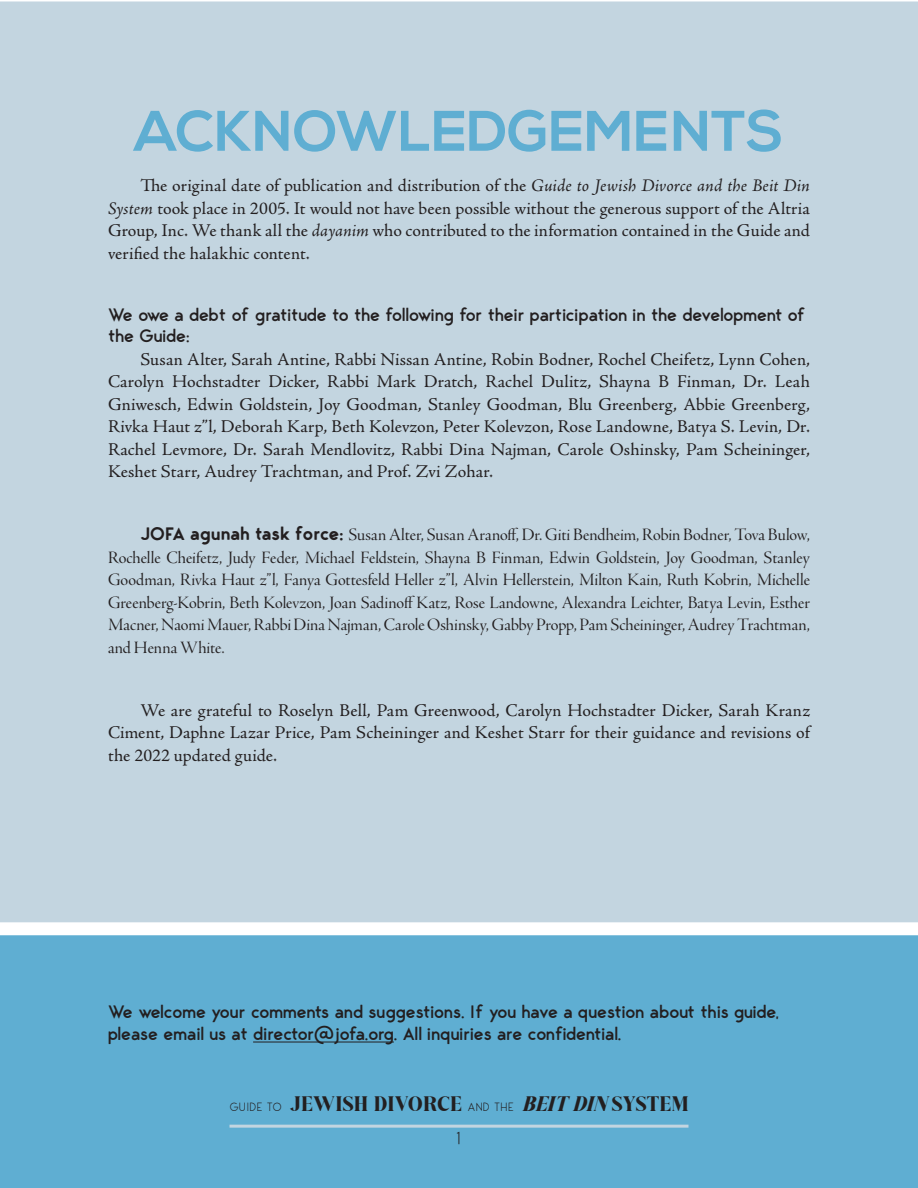
<style>
.page{position:relative;width:918px;height:1188px;background:#fff}
.page>*{position:absolute;margin:0;border:0;box-sizing:border-box;transform-origin:0 0}
.t1{font:700 57px "Nexa";color:#5faed2}
.Page_Header{font:21px "Austragen";color:#231f20}
.t2{font:18px/22.5px "Adobe Jenson Pro";letter-spacing:.005em;color:#231f20;text-align:justify}
.t3{font:18px/22.5px "Adobe Jenson Pro Disp";color:#231f20;text-align:justify}
.t4{font:600 18px/21.6px "George Rounded";color:#231f20}
.title-2{font:300 18px "George Rounded";color:#231f20}
.s1{font-style:italic}
.s2{font-family:"George Rounded";font-weight:700}
.s3{font-family:"George Rounded";font-weight:300;font-size:12px}
</style>
<div class="page">
<div style="left:1px;top:2px;width:916px;height:920px;background:#c3d5e0"></div>
<div style="left:1px;top:936px;width:916px;height:251px;background:#5faed2"></div>
<div style="left:0;top:935px;width:918px;height:253px;border:2px solid #5faed2"></div>
<hr style="left:253px;top:1042px;width:141px;height:1px;background:#231f20">
<hr style="left:230px;top:1125px;width:458px;height:3px;background:#c3d5e0">
<h1 class="t1" style="left:134px;top:98px;width:651px">ACKNOWLEDGEMENTS</h1>
<p class="t2" style="left:108px;top:175px;width:704px;text-indent:32px">The original date of publication and distribution of the <span class="s1">Guide to Jewish Divorce and the Beit Din System</span> took place in 2005. It would not have been possible without the generous support of the Altria Group, Inc. We thank all the <span class="s1">dayanim</span> who contributed to the information contained in the Guide and verified the halakhic content.</p>
<h2 class="t4" style="left:108px;top:303px;width:699px">We owe a debt of gratitude to the following for their participation in the development of the Guide:</h2>
<p class="t2" style="left:108px;top:348px;width:704px;text-indent:32px">Susan Alter, Sarah Antine, Rabbi Nissan Antine, Robin Bodner, Rochel Cheifetz, Lynn Cohen, Carolyn Hochstadter Dicker, Rabbi Mark Dratch, Rachel Dulitz, Shayna B Finman, Dr. Leah Gniwesch, Edwin Goldstein, Joy Goodman, Stanley Goodman, Blu Greenberg, Abbie Greenberg, Rivka Haut z”l, Deborah Karp, Beth Kolevzon, Peter Kolevzon, Rose Landowne, Batya S. Levin, Dr.<br>Rachel Levmore, Dr. Sarah Mendlovitz, Rabbi Dina Najman, Carole Oshinsky, Pam Scheininger, Keshet Starr, Audrey Trachtman, and Prof. Zvi Zohar.</p>
<p class="t3" style="left:108px;top:524px;width:704px;text-indent:32px"><span class="s2">JOFA agunah task force:</span> Susan Alter, Susan Aranoff, Dr. Giti Bendheim, Robin Bodner, Tova Bulow, Rochelle Cheifetz, Judy Feder, Michael Feldstein, Shayna B Finman, Edwin Goldstein, Joy Goodman, Stanley Goodman, Rivka Haut z”l, Fanya Gottesfeld Heller z”l, Alvin Hellerstein, Milton Kain, Ruth Kobrin, Michelle Greenberg-Kobrin, Beth Kolevzon, Joan Sadinoff Katz, Rose Landowne, Alexandra Leichter, Batya Levin, Esther Macner, Naomi Mauer, Rabbi Dina Najman, Carole Oshinsky, Gabby Propp, Pam Scheininger, Audrey Trachtman, and Henna White.</p>
<p class="t2" style="left:108px;top:699px;width:704px;text-indent:32px">We are grateful to Roselyn Bell, Pam Greenwood, Carolyn Hochstadter Dicker, Sarah Kranz Ciment, Daphne Lazar Price, Pam Scheininger and Keshet Starr for their guidance and revisions of the 2022 updated guide.</p>
<h2 class="t4" style="left:108px;top:999px;width:673px;line-height:22.5px">We welcome your comments and suggestions. If you have a question about this guide, please email us at director@jofa.org. All inquiries are confidential.</h2>
<p class="Page_Header" style="left:230px;top:1090px;width:460px"><span class="s3">GUIDE TO</span> JEWISH DIVORCE <span class="s3">AND THE</span> <span class="s1">BEITDIN</span>SYSTEM</p>
<p class="title-2" style="left:456px;top:1124px;width:7px">1</p>
</div>
